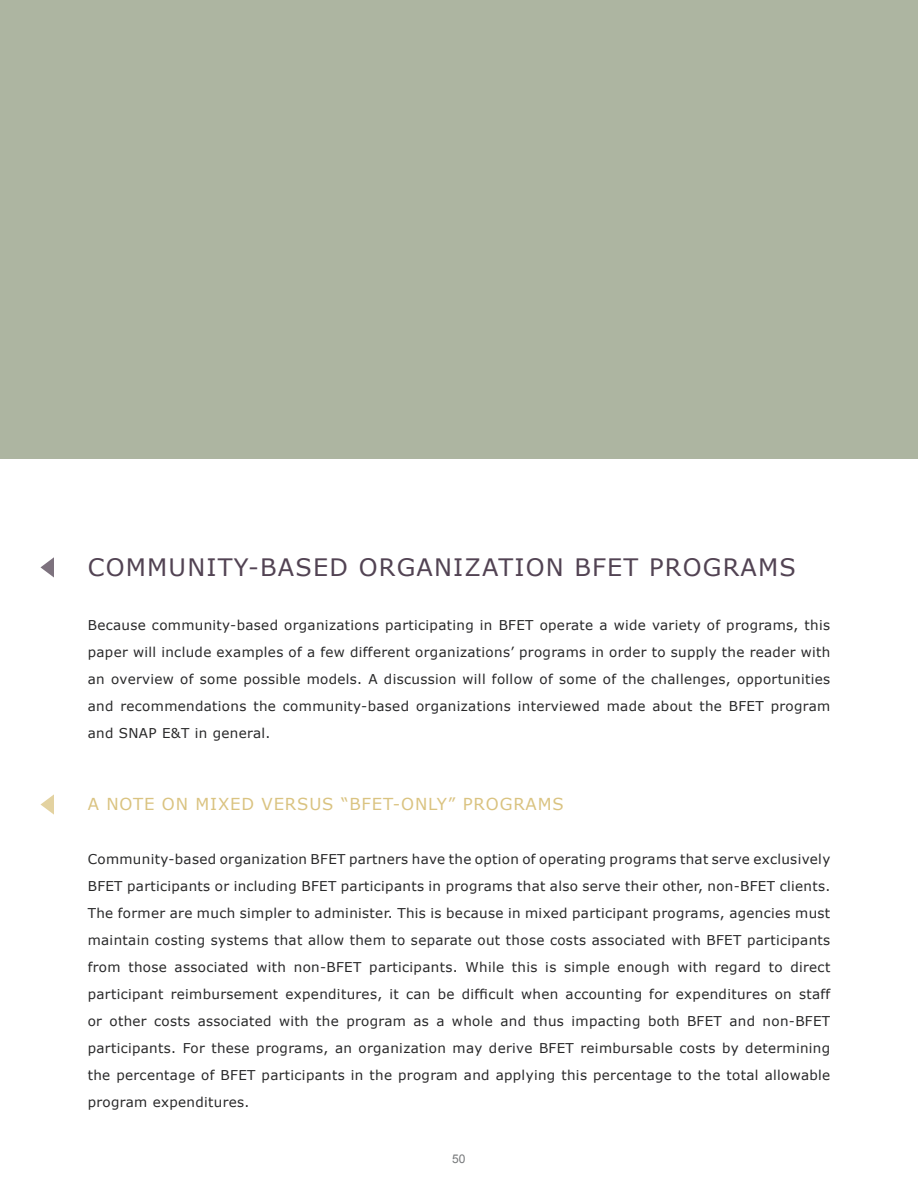
<style>
.page{position:relative;width:918px;height:1188px;background:#fff}
.page>*{position:absolute;margin:0;border:0;box-sizing:border-box;transform-origin:0 0}
.t1{font:24px "Verdana";letter-spacing:.05em;color:#524353}
.t2{font:16.5px "Verdana";letter-spacing:.05em;color:#dac381}
.t3{font:13.5px/27px "Verdana";letter-spacing:.025em;color:#282829;text-align:justify}
.t4{font:12px "Arial";color:#76787a}
</style>
<div class="page">
<div style="left:0;top:0;width:918px;height:459px;background:#adb5a1"></div>
<svg style="left:40px;top:557px;width:14px;height:21px"></svg>
<svg style="left:40px;top:794px;width:14px;height:21px"></svg>
<h1 class="t1" style="left:88px;top:550px;width:710px">COMMUNITY-BASED ORGANIZATION BFET PROGRAMS</h1>
<p class="t3" style="left:88px;top:611px;width:744px">Because community-based organizations participating in BFET operate a wide variety of programs, this paper will include examples of a few different organizations’ programs in order to supply the reader with an overview of some possible models. A discussion will follow of some of the challenges, opportunities and recommendations the community-based organizations interviewed made about the BFET program and SNAP E&amp;T in general.</p>
<p class="t2" style="left:88px;top:792px;width:478px">A NOTE ON MIXED VERSUS “BFET-ONLY” PROGRAMS</p>
<p class="t3" style="left:88px;top:845px;width:744px">Community-based organization BFET partners have the option of operating programs that serve exclusively BFET participants or including BFET participants in programs that also serve their other, non-BFET clients.<br>The former are much simpler to administer. This is because in mixed participant programs, agencies must maintain costing systems that allow them to separate out those costs associated with BFET participants from those associated with non-BFET participants. While this is simple enough with regard to direct participant reimbursement expenditures, it can be difficult when accounting for expenditures on staff or other costs associated with the program as a whole and thus impacting both BFET and non-BFET participants. For these programs, an organization may derive BFET reimbursable costs by determining the percentage of BFET participants in the program and applying this percentage to the total allowable program expenditures.</p>
<p class="t4" style="left:452px;top:1152px;width:15px">50</p>
</div>
